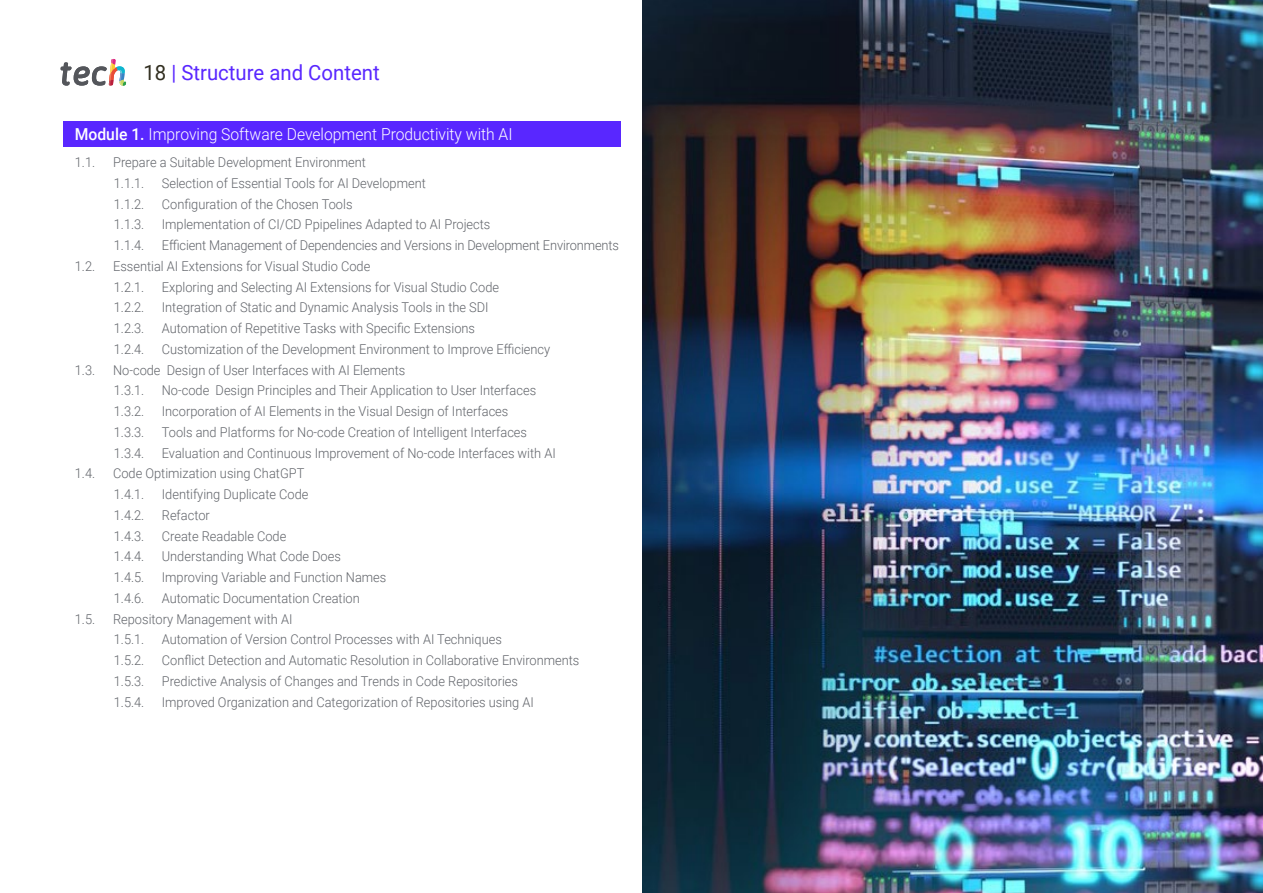
<style>
.page{position:relative;width:1263px;height:893px;background:#fff}
.page>*{position:absolute;margin:0;border:0;box-sizing:border-box;transform-origin:0 0}
.t1{font:21px "Roboto";color:#5927ff}
.t2{font:300 16.5px "Roboto";color:#fff;scale:.95 1}
.t3{font:300 13.5px/20.7px "Roboto";color:#61646a;scale:.95 1}
.s1{color:#312e20}
.s2{font-weight:500}
</style>
<div class="page">
<img style="left:642px;top:0;width:621px;height:893px">
<div style="left:64px;top:121px;width:557px;height:25px;background:#5927ff"></div>
<svg style="left:61px;top:59px;width:65px;height:27px"></svg>
<h1 class="t1" style="left:144px;top:57px;width:238px"><span class="s1">18</span> | Structure and Content</h1>
<p class="t2" style="left:75px;top:123px;width:462px"><span class="s2">Module 1.</span> Improving Software Development Productivity with AI</p>
<p class="t3" style="left:75px;top:151px;width:23px">1.1.</p>
<p class="t3" style="left:113px;top:151px;width:268px">Prepare a Suitable Development Environment<br>1.1.1.</p>
<p class="t3" style="left:162px;top:172px;width:279px">Selection of Essential Tools for AI Development</p>
<p class="t3" style="left:114px;top:193px;width:34px">1.1.2.</p>
<p class="t3" style="left:162px;top:193px;width:202px">Configuration of the Chosen Tools</p>
<p class="t3" style="left:114px;top:214px;width:34px">1.1.3.</p>
<p class="t3" style="left:162px;top:214px;width:347px">Implementation of CI/CD Ppipelines Adapted to AI Projects</p>
<p class="t3" style="left:114px;top:234px;width:34px">1.1.4.</p>
<p class="t3" style="left:162px;top:234px;width:483px">Efficient Management of Dependencies and Versions in Development Environments</p>
<p class="t3" style="left:75px;top:255px;width:23px">1.2.</p>
<p class="t3" style="left:113px;top:255px;width:272px">Essential AI Extensions for Visual Studio Code<br>1.2.1.</p>
<p class="t3" style="left:162px;top:276px;width:357px">Exploring and Selecting AI Extensions for Visual Studio Code</p>
<p class="t3" style="left:114px;top:297px;width:34px">1.2.2.</p>
<p class="t3" style="left:162px;top:297px;width:345px">Integration of Static and Dynamic Analysis Tools in the SDI</p>
<p class="t3" style="left:114px;top:317px;width:34px">1.2.3.</p>
<p class="t3" style="left:162px;top:317px;width:331px">Automation of Repetitive Tasks with Specific Extensions</p>
<p class="t3" style="left:114px;top:338px;width:34px">1.2.4.</p>
<p class="t3" style="left:162px;top:338px;width:410px">Customization of the Development Environment to Improve Efficiency</p>
<p class="t3" style="left:75px;top:359px;width:23px">1.3.</p>
<p class="t3" style="left:113px;top:359px;width:309px">No-code Design of User Interfaces with AI Elements<br>1.3.1.</p>
<p class="t3" style="left:162px;top:380px;width:395px">No-code Design Principles and Their Application to User Interfaces</p>
<p class="t3" style="left:114px;top:400px;width:34px">1.3.2.</p>
<p class="t3" style="left:162px;top:400px;width:366px">Incorporation of AI Elements in the Visual Design of Interfaces</p>
<p class="t3" style="left:114px;top:421px;width:34px">1.3.3.</p>
<p class="t3" style="left:162px;top:421px;width:386px">Tools and Platforms for No-code Creation of Intelligent Interfaces</p>
<p class="t3" style="left:114px;top:442px;width:34px">1.3.4.</p>
<p class="t3" style="left:162px;top:442px;width:416px">Evaluation and Continuous Improvement of No-code Interfaces with AI</p>
<p class="t3" style="left:75px;top:463px;width:23px">1.4.</p>
<p class="t3" style="left:113px;top:463px;width:203px">Code Optimization using ChatGPT<br>1.4.1.</p>
<p class="t3" style="left:162px;top:483px;width:156px">Identifying Duplicate Code</p>
<p class="t3" style="left:114px;top:504px;width:34px">1.4.2.</p>
<p class="t3" style="left:162px;top:504px;width:52px">Refactor</p>
<p class="t3" style="left:114px;top:525px;width:34px">1.4.3.</p>
<p class="t3" style="left:162px;top:525px;width:133px">Create Readable Code</p>
<p class="t3" style="left:114px;top:546px;width:34px">1.4.4.</p>
<p class="t3" style="left:162px;top:546px;width:190px">Understanding What Code Does</p>
<p class="t3" style="left:114px;top:566px;width:34px">1.4.5.</p>
<p class="t3" style="left:162px;top:566px;width:238px">Improving Variable and Function Names</p>
<p class="t3" style="left:114px;top:587px;width:34px">1.4.6.</p>
<p class="t3" style="left:162px;top:587px;width:210px">Automatic Documentation Creation</p>
<p class="t3" style="left:75px;top:608px;width:23px">1.5.</p>
<p class="t3" style="left:113px;top:608px;width:190px">Repository Management with AI<br>1.5.1.</p>
<p class="t3" style="left:162px;top:629px;width:359px">Automation of Version Control Processes with AI Techniques</p>
<p class="t3" style="left:114px;top:649px;width:34px">1.5.2.</p>
<p class="t3" style="left:162px;top:649px;width:441px">Conflict Detection and Automatic Resolution in Collaborative Environments</p>
<p class="t3" style="left:114px;top:670px;width:34px">1.5.3.</p>
<p class="t3" style="left:162px;top:670px;width:376px">Predictive Analysis of Changes and Trends in Code Repositories</p>
<p class="t3" style="left:114px;top:691px;width:34px">1.5.4.</p>
<p class="t3" style="left:162px;top:691px;width:393px">Improved Organization and Categorization of Repositories using AI</p>
</div>
